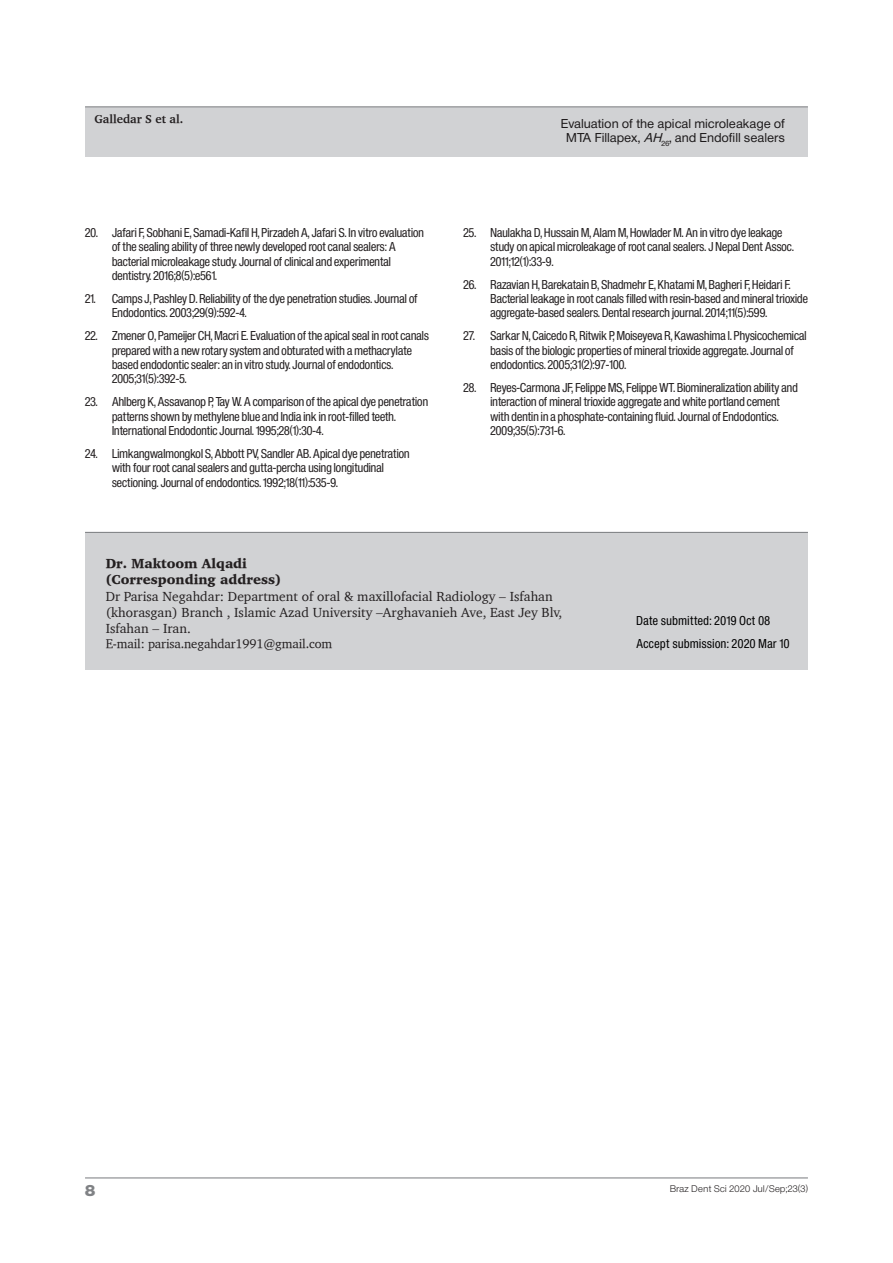
<style>
.page{position:relative;width:893px;height:1263px;background:#fff}
.page>*{position:absolute;margin:0;border:0;box-sizing:border-box;transform-origin:0 0}
.t1{font:15px "Sh Europa Nr 2 Ultra";color:#808285}
.t2{font:13.5px/16.2px "Charter";color:#231f20}
.t3{font:900 13.5px/16.2px "Charter";color:#231f20}
.t4{font:12.75px "Charter";letter-spacing:-.01em;color:#231f20}
.t5{font:12px/14.4px "Sh Europa Nr 2 Con";letter-spacing:.01em;color:#231f20}
.t6{font:12px/14.4px "Sh Europa Nr 2";letter-spacing:.05em;color:#231f20;text-align:center}
.t7{font:12px/23px "Sh Europa Nr 2 Con";letter-spacing:.05em;color:#000}
.t8{font:700 12px "Charter";color:#231f20}
.t9{font:9px "Sh Europa Nr 2 Light";letter-spacing:.05em;color:#231f20}
.s1{font-style:italic}
</style>
<div class="page">
<div style="left:85px;top:107px;width:723px;height:50px;background:#d1d2d4"></div>
<hr style="left:85px;top:106px;width:723px;height:1px;background:#808285">
<hr style="left:85px;top:1177px;width:723px;height:1px;background:#808285">
<div style="left:85px;top:532px;width:723px;height:138px;background:#d1d2d4"></div>
<hr style="left:85px;top:532px;width:723px;height:1px;background:#808285">
<p class="t8" style="left:94px;top:111px;width:90px">Galledar S et al.</p>
<p class="t5" style="left:112px;top:225px;width:313px;text-indent:-27px">20. Jafari F, Sobhani E, Samadi-Kafil H, Pirzadeh A, Jafari S. In vitro evaluation of the sealing ability of three newly developed root canal sealers: A bacterial microleakage study. Journal of clinical and experimental dentistry. 2016;8(5):e561.</p>
<p class="t5" style="left:112px;top:291px;width:307px;text-indent:-27px">21. Camps J, Pashley D. Reliability of the dye penetration studies. Journal of<br>Endodontics. 2003;29(9):592-4.</p>
<p class="t5" style="left:112px;top:329px;width:318px;text-indent:-27px">22. Zmener O, Pameijer CH, Macri E. Evaluation of the apical seal in root canals prepared with a new rotary system and obturated with a methacrylate based endodontic sealer: an in vitro study. Journal of endodontics.<br>2005;31(5):392-5.</p>
<p class="t5" style="left:112px;top:395px;width:317px;text-indent:-27px">23. Ahlberg K, Assavanop P, Tay W. A comparison of the apical dye penetration patterns shown by methylene blue and India ink in root-filled teeth.<br>International Endodontic Journal. 1995;28(1):30-4.</p>
<p class="t5" style="left:112px;top:446px;width:299px;text-indent:-27px">24. Limkangwalmongkol S, Abbott PV, Sandler AB. Apical dye penetration with four root canal sealers and gutta-percha using longitudinal sectioning. Journal of endodontics. 1992;18(11):535-9.</p>
<p class="t6" style="left:561px;top:116px;width:225px">Evaluation of the apical microleakage of<br>MTA Fillapex, <span class="s1">AH</span><sub>26</sub>, and Endofill sealers</p>
<p class="t5" style="left:490px;top:225px;width:305px;text-indent:-27px">25. Naulakha D, Hussain M, Alam M, Howlader M. An in vitro dye leakage study on apical microleakage of root canal sealers. J Nepal Dent Assoc.<br>2011;12(1):33-9.</p>
<p class="t5" style="left:490px;top:277px;width:319px;text-indent:-27px">26. Razavian H, Barekatain B, Shadmehr E, Khatami M, Bagheri F, Heidari F.<br>Bacterial leakage in root canals filled with resin-based and mineral trioxide aggregate-based sealers. Dental research journal. 2014;11(5):599.</p>
<p class="t5" style="left:490px;top:329px;width:317px;text-indent:-27px">27. Sarkar N, Caicedo R, Ritwik P, Moiseyeva R, Kawashima I. Physicochemical basis of the biologic properties of mineral trioxide aggregate. Journal of endodontics. 2005;31(2):97-100.</p>
<p class="t5" style="left:490px;top:380px;width:309px;text-indent:-27px">28. Reyes-Carmona JF, Felippe MS, Felippe WT. Biomineralization ability and interaction of mineral trioxide aggregate and white portland cement with dentin in a phosphate-containing fluid. Journal of Endodontics.<br>2009;35(5):731-6.</p>
<p class="t3" style="left:106px;top:555px;width:177px">Dr. Maktoom Alqadi (Corresponding address)</p>
<p class="t2" style="left:106px;top:588px;width:458px">Dr Parisa Negahdar: Department of oral &amp; maxillofacial Radiology – Isfahan (khorasgan) Branch , Islamic Azad University –Arghavanieh Ave, East Jey Blv,<br>Isfahan – Iran.</p>
<p class="t4" style="left:106px;top:636px;width:228px">E-mail: parisa.negahdar1991@gmail.com</p>
<p class="t7" style="left:636px;top:609px;width:155px">Date submitted: 2019 Oct 08<br>Accept submission: 2020 Mar 10</p>
<p class="t1" style="left:85px;top:1182px;width:12px">8</p>
<p class="t9" style="left:670px;top:1183px;width:139px">Braz Dent Sci 2020 Jul/Sep;23(3)</p>
</div>
